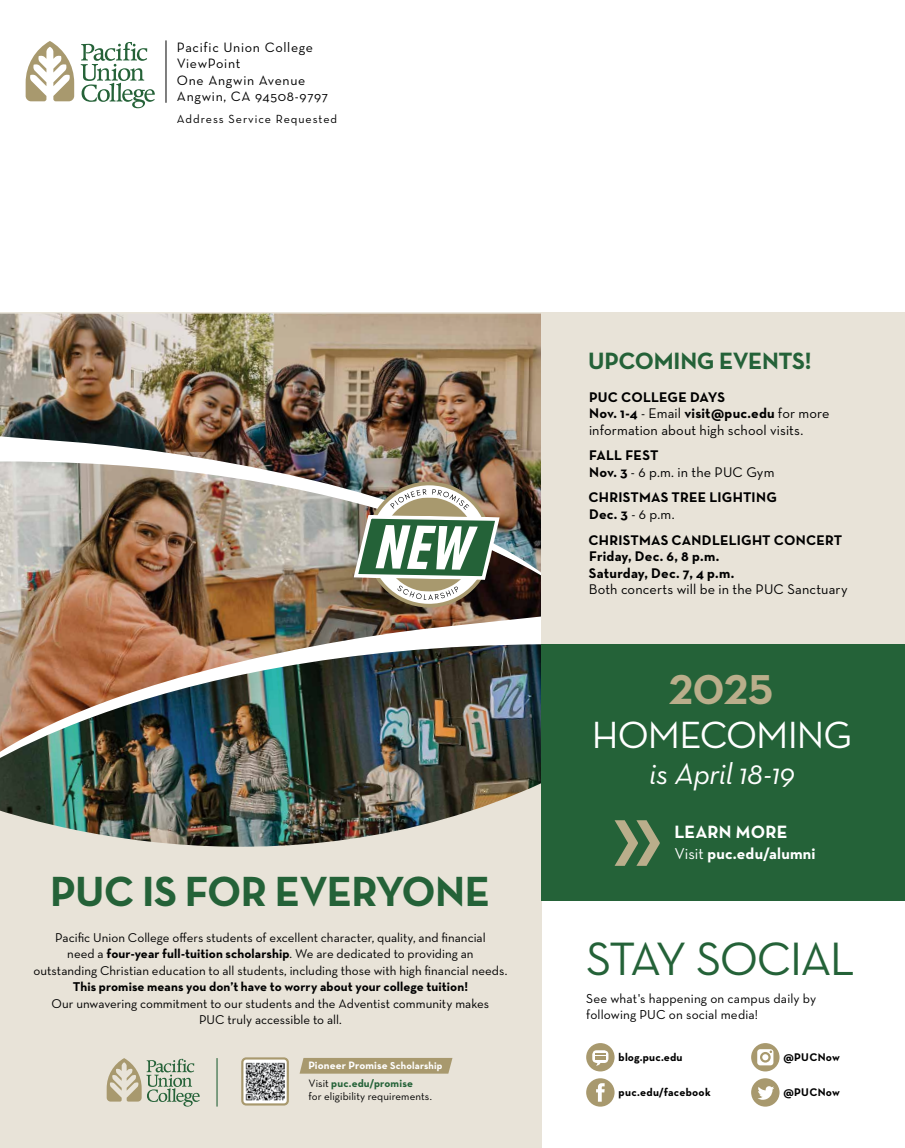
<style>
.page{position:relative;width:905px;height:1148px;background:#fff}
.page>*{position:absolute;margin:0;border:0;box-sizing:border-box;transform-origin:0 0}
.t1{font:47.55px "Neutra Text";letter-spacing:-.04em;color:#246238}
.t2{font:700 42.9px "Neutra Text";letter-spacing:-.02em;color:#246238}
.t3{font:42.45px "Neutra Text Bold Alt";color:#baae8b}
.t4{font:38.55px "Neutra Text";letter-spacing:-.025em;color:#fff}
.t5{font:italic 30.3px "Neutra Text";letter-spacing:-.015em;color:#fff}
.t6{font:700 24px "Neutra Text";letter-spacing:-.015em;color:#246238}
.t7{font:18.15px "Neutra Text Bold SC Alt";letter-spacing:.005em;color:#fff}
.t8{font:700 16.05px "Neutra Text";letter-spacing:.015em;color:#fff}
.t9{font:14.25px/16.5px "Neutra Text";letter-spacing:.01em;color:#000}
.t10{font:700 14.25px/16.5px "Neutra Text";letter-spacing:.015em;color:#000}
.t11{font:13.8px/16.6px "Neutra Text";letter-spacing:.05em;color:#000}
.t12{font:13.2px/15.9px "Neutra Text";letter-spacing:.01em;color:#000}
.t13{font:13.05px/16.5px "Neutra Text";color:#000;text-align:center}
.t14{font:700 13.05px "Neutra Text";letter-spacing:.01em;color:#000}
.t15{font:12px "Neutra Text";letter-spacing:.08em;color:#000}
.t16{font:700 11.25px "Neutra Text";letter-spacing:.02em;color:#000}
.t17{font:10.95px/13.2px "Neutra Text";letter-spacing:.01em;color:#000}
.t18{font:700 10.95px "Neutra Text";letter-spacing:.01em;color:#fff}
.s1{font-weight:700}
.s2{font-size:10.2px}
.s3{font-weight:700;color:#246238}
.s4{font-weight:400}
</style>
<div class="page">
<div style="left:0;top:312px;width:542px;height:836px;background:#e8e3d8"></div>
<img style="left:0;top:586px;width:541px;height:30px">
<img style="left:0;top:313px;width:541px;height:120px">
<img style="left:0;top:433px;width:541px;height:153px">
<div style="left:299px;top:1058px;width:153px;height:15px;background:#a8996e"></div>
<svg style="left:107px;top:1058px;width:93px;height:48px"></svg>
<hr style="left:216px;top:1058px;width:1px;height:48px;background:#246238">
<svg style="left:242px;top:1058px;width:46px;height:46px"></svg>
<img style="left:246px;top:1062px;width:38px;height:38px">
<div style="left:241px;top:1057px;width:48px;height:48px;border:2px solid #a8996e;border-radius:4px"></div>
<img style="left:0;top:616px;width:542px;height:139px">
<img style="left:0;top:755px;width:596px;height:146px">
<div style="left:542px;top:312px;width:362px;height:365px;background:#e8e3d8"></div>
<svg style="left:586px;top:1043px;width:28px;height:28px"></svg>
<svg style="left:751px;top:1043px;width:28px;height:28px"></svg>
<svg style="left:586px;top:1078px;width:28px;height:28px"></svg>
<svg style="left:751px;top:1078px;width:28px;height:28px"></svg>
<hr style="left:166px;top:40px;width:1px;height:63px;background:#000">
<svg style="left:26px;top:41px;width:48px;height:60px"></svg>
<svg style="left:81px;top:42px;width:74px;height:66px"></svg>
<img style="left:353px;top:480px;width:147px;height:129px">
<div style="left:542px;top:644px;width:362px;height:256px;background:#246238"></div>
<svg style="left:614px;top:820px;width:45px;height:45px"></svg>
<p class="t11" style="left:177px;top:38px;width:153px">Pacific Union College<br>ViewPoint<br>One Angwin Avenue<br>Angwin, CA 94508-9797</p>
<p class="t15" style="left:177px;top:112px;width:162px">Address Service Requested</p>
<h2 class="t2" style="left:50px;top:864px;width:441px">PUC IS FOR EVERYONE</h2>
<p class="t13" style="left:33px;top:929px;width:475px">Pacific Union College offers students of excellent character, quality, and financial<br>need a <span class="s1">four-year full-tuition scholarship</span>. We are dedicated to providing an<br>outstanding Christian education to all students, including those with high financial needs.</p>
<p class="t14" style="left:73px;top:978px;width:397px">This promise means you don’t have to worry about your college tuition!</p>
<p class="t13" style="left:52px;top:995px;width:439px">Our unwavering commitment to our students and the Adventist community makes<br>PUC truly accessible to all.</p>
<p class="t18" style="left:308px;top:1058px;width:136px">Pioneer Promise <span class="s2">Scholarship</span></p>
<p class="t17" style="left:308px;top:1076px;width:125px">Visit <span class="s3">puc.edu/promise<br></span>for eligibility requirements.</p>
<h3 class="t6" style="left:588px;top:346px;width:225px">UPCOMING EVENTS!</h3>
<p class="t9" style="left:589px;top:388px;width:242px"><span class="s1">PUC COLLEGE DAYS<br>Nov. 1-4</span> - Email <span class="s1">visit@puc.edu</span> for more information about high school visits.</p>
<p class="t9" style="left:589px;top:447px;width:187px"><span class="s1">FALL FEST<br>Nov. 3</span> - 6 p.m. in the PUC Gym</p>
<p class="t10" style="left:588px;top:489px;width:190px">CHRISTMAS TREE LIGHTING<br>Dec. 3 <span class="s4">- 6 p.m.</span></p>
<p class="t10" style="left:588px;top:531px;width:255px">CHRISTMAS CANDLELIGHT CONCERT<br>Friday, Dec. 6, 8 p.m.<br>Saturday, Dec. 7, 4 p.m.</p>
<p class="t9" style="left:588px;top:580px;width:260px">Both concerts will be in the PUC Sanctuary</p>
<h3 class="t3" style="left:669px;top:663px;width:105px">2025</h3>
<h3 class="t4" style="left:592px;top:711px;width:262px">HOMECOMING</h3>
<h3 class="t5" style="left:649px;top:755px;width:147px">is April 18-19</h3>
<h3 class="t7" style="left:674px;top:820px;width:115px">LEARN MORE</h3>
<p class="t8" style="left:674px;top:843px;width:143px"><span class="s4">Visit</span> puc.edu/alumni</p>
<h1 class="t1" style="left:586px;top:929px;width:270px">STAY SOCIAL</h1>
<p class="t12" style="left:586px;top:990px;width:231px">See what's happening on campus daily by following PUC on social media!</p>
<p class="t16" style="left:618px;top:1050px;width:65px">blog.puc.edu</p>
<p class="t16" style="left:783px;top:1050px;width:58px">@PUCNow</p>
<p class="t16" style="left:618px;top:1085px;width:93px">puc.edu/facebook</p>
<p class="t16" style="left:783px;top:1085px;width:58px">@PUCNow</p>
</div>
